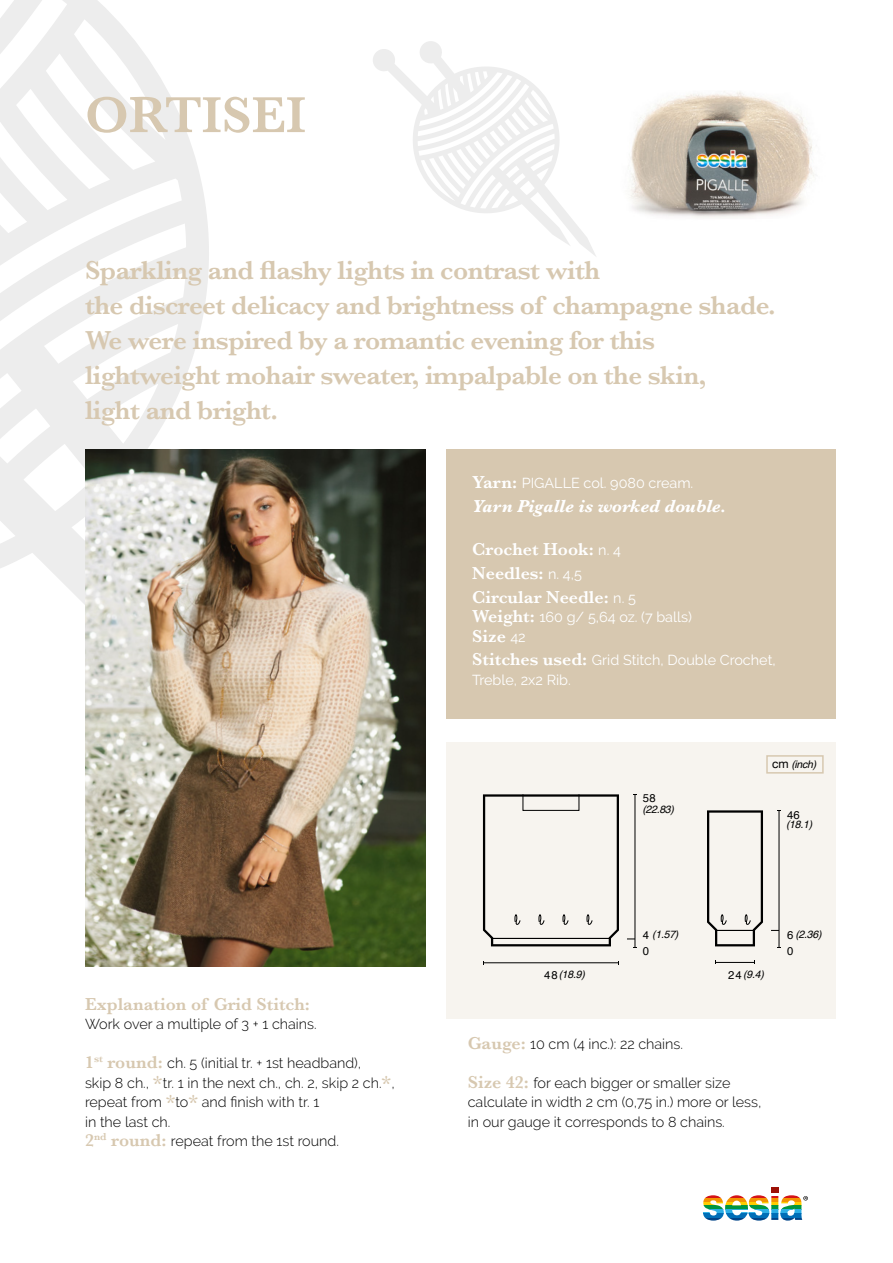
<style>
.page{position:relative;width:893px;height:1263px;background:#fff}
.page>*{position:absolute;margin:0;border:0;box-sizing:border-box;transform-origin:0 0}
.t1{font:600 52.5px "Baskerville";color:#d7c8b0}
.t2{font:600 27px/34.8px "Baskerville";letter-spacing:-.02em;color:#d7c8b0}
.t3{font:600 18px/23.7px "Baskerville";color:#fff}
.t4{font:italic 700 18px "Baskerville";color:#fff}
.t5{font:600 18px "Baskerville";color:#d7c8b0}
.t6{font:300 14.4px/19.5px "Raleway";color:#000}
.t7{font:14.4px/19.5px "Raleway";color:#fff}
.t8{font:11.25px "Helvetica";color:#000}
.t9{font:italic 10.5px "Helvetica";letter-spacing:-.025em;color:#000}
.s1{font-family:"Baskerville";font-weight:600;font-size:18px}
.s2{font-family:"Raleway";font-weight:400;font-size:14.4px}
.s3{font-family:"Baskerville";font-weight:600;font-size:18px;color:#d7c8b0}
.s4{font-family:"Helvetica Neue";font-style:normal;font-size:12px}
.s5{font-style:normal;font-size:11.25px}
</style>
<div class="page">
<svg style="left:0;top:0;width:209px;height:605px;fill:#ededed"></svg>
<svg style="left:373px;top:41px;width:223px;height:215px"></svg>
<div style="left:446px;top:742px;width:389px;height:276px;background:#f7f4ef"></div>
<div style="left:446px;top:449px;width:389px;height:270px;background:#d7c8b0"></div>
<img style="left:85px;top:449px;width:340px;height:517px">
<hr style="left:483px;top:962px;width:136px;height:1px;background:#000">
<hr style="left:635px;top:795px;width:1px;height:152px;background:#000">
<hr style="left:715px;top:962px;width:40px;height:1px;background:#000">
<hr style="left:779px;top:811px;width:1px;height:136px;background:#000">
<svg style="left:483px;top:794px;width:136px;height:152px"></svg>
<svg style="left:707px;top:810px;width:56px;height:136px"></svg>
<img style="left:630px;top:91px;width:184px;height:127px">
<div style="left:766px;top:755px;width:58px;height:19px;border:2px solid #d7c8b0"></div>
<svg style="left:703px;top:1187px;width:105px;height:34px"></svg>
<h1 class="t1" style="left:85px;top:78px;width:222px">ORTISEI</h1>
<h2 class="t2" style="left:85px;top:253px;width:692px">Sparkling and flashy lights in contrast with<br>the discreet delicacy and brightness of champagne shade.<br>We were inspired by a romantic evening for this lightweight mohair sweater, impalpable on the skin,<br>light and bright.</h2>
<p class="t7" style="left:472px;top:473px;width:223px"><span class="s1">Yarn:</span> PIGALLE col. 9080 cream.</p>
<p class="t4" style="left:472px;top:493px;width:256px">Yarn Pigalle is worked double.</p>
<p class="t3" style="left:472px;top:537px;width:165px">Crochet Hook: <span class="s2">n. 4<br></span>Needles: <span class="s2">n. 4,5<br></span>Circular Needle: <span class="s2">n. 5</span></p>
<p class="t7" style="left:472px;top:607px;width:221px"><span class="s1">Weight:</span> 160 g/ 5,64 oz. (7 balls)</p>
<p class="t3" style="left:472px;top:624px;width:55px">Size <span class="s2">42</span></p>
<p class="t7" style="left:472px;top:650px;width:305px"><span class="s1">Stitches used:</span> Grid Stitch, Double Crochet,<br>Treble, 2x2 Rib.</p>
<p class="t5" style="left:85px;top:991px;width:226px">Explanation of Grid Stitch:</p>
<p class="t6" style="left:85px;top:1014px;width:233px">Work over a multiple of 3 + 1 chains.</p>
<p class="t6" style="left:85px;top:1053px;width:311px"><span class="s3">1</span><sup>st</sup> <span class="s3">round:</span> ch. 5 (initial tr. + 1st headband),<br>skip 8 ch., <span class="s3">*</span>tr. 1 in the next ch., ch. 2, skip 2 ch.<span class="s3">*</span>, repeat from <span class="s3">*</span>to<span class="s3">*</span> and finish with tr. 1<br>in the last ch.<br><span class="s3">2</span><sup>nd</sup> <span class="s3">round:</span> repeat from the 1st round.</p>
<p class="t8" style="left:643px;top:790px;width:14px">58</p>
<p class="t9" style="left:642px;top:801px;width:33px">(22.83)</p>
<p class="t9" style="left:772px;top:756px;width:46px"><span class="s4">cm</span> (inch)</p>
<p class="t8" style="left:787px;top:806px;width:14px">46</p>
<p class="t9" style="left:786px;top:816px;width:28px">(18.1)</p>
<p class="t9" style="left:643px;top:926px;width:37px"><span class="s5">4</span> (1.57)</p>
<p class="t8" style="left:643px;top:942px;width:8px">0</p>
<p class="t9" style="left:544px;top:966px;width:42px"><span class="s5">48</span> (18.9)</p>
<p class="t9" style="left:728px;top:966px;width:37px"><span class="s5">24</span> (9.4)</p>
<p class="t6" style="left:468px;top:1034px;width:217px"><span class="s3">Gauge:</span> 10 cm (4 inc.): 22 chains.</p>
<p class="t6" style="left:468px;top:1073px;width:295px"><span class="s3">Size 42:</span> for each bigger or smaller size calculate in width 2 cm (0,75 in.) more or less, in our gauge it corresponds to 8 chains.</p>
<p class="t9" style="left:787px;top:926px;width:36px"><span class="s5">6</span> (2.36)</p>
<p class="t8" style="left:787px;top:942px;width:8px">0</p>
</div>
